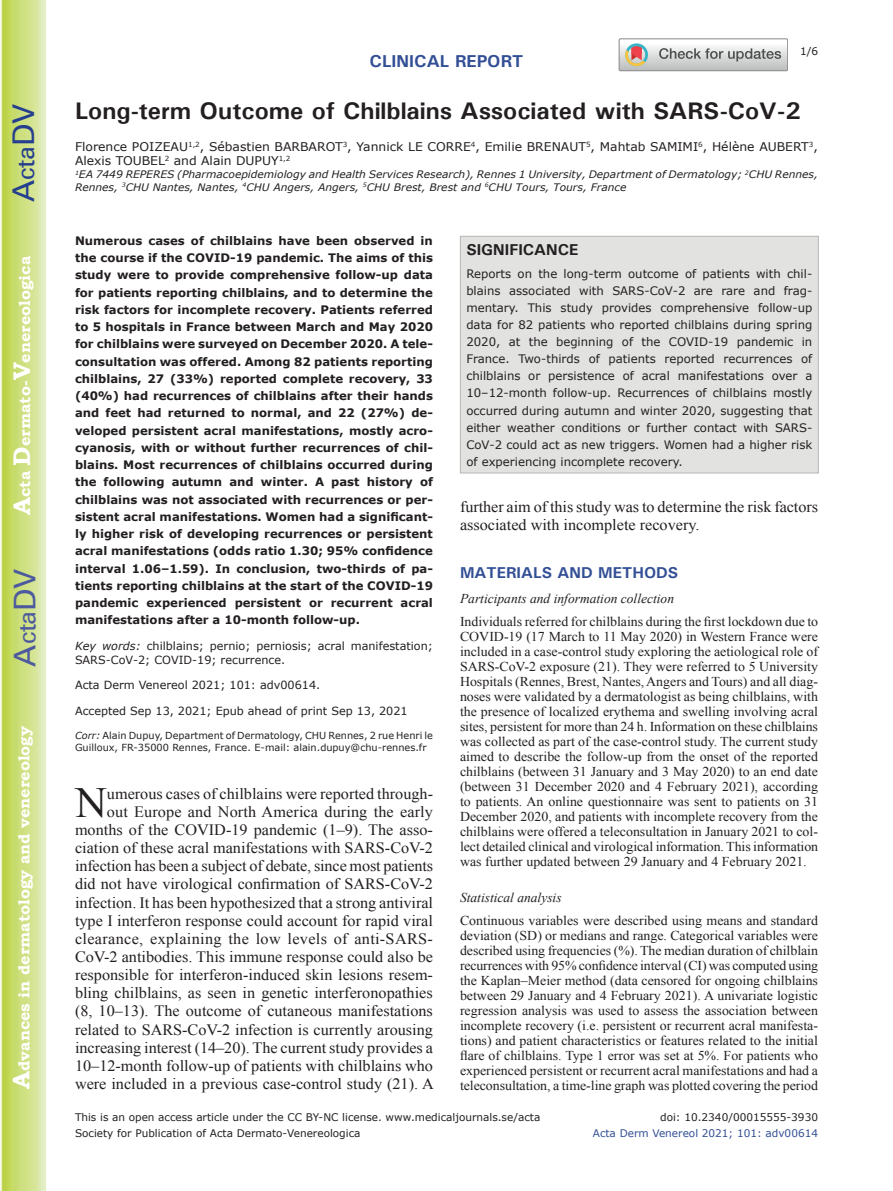
<style>
.page{position:relative;width:893px;height:1191px;background:#fff}
.page>*{position:absolute;margin:0;border:0;box-sizing:border-box;transform-origin:0 0}
.t1{font:42.9px "Times New Roman";color:#231f20}
.t2{font:30px "Univers";color:#4d5a9e}
.t3{font:30px "Univers";color:#253f8e}
.t4{font:700 24px "Univers";color:#231f20}
.t5{font:700 17.25px "Univers";color:#324f95}
.t6{font:15.75px/18.1px "Times New Roman";color:#231f20;text-align:right}
.t7{font:700 15.75px "Bookman Old Style";color:#fff}
.t8{font:700 15.75px "Univers";color:#324f95}
.t9{font:700 15.75px "Univers";color:#231f20}
.t10{font:13.5px/15px "Times New Roman";letter-spacing:-.005em;color:#231f20;text-align:justify}
.t11{font:italic 13.5px "Times New Roman";color:#231f20}
.t12{font:12px/14.4px "Verdana";color:#231f20}
.t13{font:700 11.7px/17.2px "Verdana";color:#231f20;text-align:justify}
.t14{font:11.7px/17.1px "Verdana";color:#231f20;text-align:justify}
.t15{font:11.25px/13.6px "Verdana";color:#231f20}
.t16{font:10.5px "Verdana";color:#231f20}
.t17{font:10.5px "Verdana";color:#324f95}
.t18{font:italic 10.35px/12.8px "Verdana";color:#231f20}
.t19{font:9.75px/11.9px "Verdana";color:#231f20}
.s1{font-size:24px}
.s2{font-style:italic}
</style>
<div class="page">
<svg style="left:1px;top:0;width:45px;height:1191px;background:#cfe084"></svg>
<svg style="left:619px;top:39px;width:169px;height:32px"></svg>
<div style="left:460px;top:236px;width:359px;height:237px;background:#e2e2e1;border:1px solid #bab5b4"></div>
<h2 class="t3" style="left:6px;top:202px;width:100px;rotate:-90deg">A<span class="s1">cta</span>DV</h2>
<p class="t7" style="left:15px;top:515px;width:260px;rotate:-90deg"><span class="s1">A</span>cta <span class="s1">D</span>ermato-<span class="s1">V</span>enereologica</p>
<h2 class="t2" style="left:7px;top:666px;width:100px;rotate:-90deg">A<span class="s1">cta</span>DV</h2>
<p class="t7" style="left:15px;top:1088px;width:364px;rotate:-90deg"><span class="s1">A</span>dvances in dermatology and venereology</p>
<p class="t5" style="left:370px;top:50px;width:155px">CLINICAL REPORT</p>
<p class="t16" style="left:800px;top:44px;width:20px">1/6</p>
<h3 class="t4" style="left:75px;top:95px;width:727px">Long-term Outcome of Chilblains Associated with SARS-CoV-2</h3>
<p class="t12" style="left:75px;top:140px;width:744px">Florence POIZEAU<sup>1,2</sup>, Sébastien BARBAROT<sup>3</sup>, Yannick LE CORRE<sup>4</sup>, Emilie BRENAUT<sup>5</sup>, Mahtab SAMIMI<sup>6</sup>, Hélène AUBERT<sup>3</sup>,<br>Alexis TOUBEL<sup>2</sup> and Alain DUPUY<sup>1,2</sup></p>
<p class="t18" style="left:75px;top:168px;width:744px"><sup>1</sup>EA 7449 REPERES (Pharmacoepidemiology and Health Services Research), Rennes 1 University, Department of Dermatology; <sup>2</sup>CHU Rennes,<br>Rennes, <sup>3</sup>CHU Nantes, Nantes, <sup>4</sup>CHU Angers, Angers, <sup>5</sup>CHU Brest, Brest and <sup>6</sup>CHU Tours, Tours, France</p>
<p class="t13" style="left:75px;top:232px;width:360px">Numerous cases of chilblains have been observed in the course if the COVID-19 pandemic. The aims of this study were to provide comprehensive follow-up data for patients reporting chilblains, and to determine the risk factors for incomplete recovery. Patients referred to 5 hospitals in France between March and May 2020 for chilblains were surveyed on December 2020. A tele&shy;consultation was offered. Among 82 patients reporting chilblains, 27 (33%) reported complete recovery, 33 (40%) had recurrences of chilblains after their hands and feet had returned to normal, and 22 (27%) de&shy;veloped persistent acral manifestations, mostly acro&shy;cyanosis, with or without further recurrences of chil&shy;blains. Most recurrences of chilblains occurred during the following autumn and winter. A past history of chilblains was not associated with recurrences or per&shy;sistent acral manifestations. Women had a significant&shy;ly higher risk of developing recurrences or persistent acral manifestations (odds ratio 1.30; 95% confidence interval 1.06–1.59). In conclusion, two-thirds of pa&shy;tients reporting chilblains at the start of the COVID-19 pandemic experienced persistent or recurrent acral manifestations after a 10-month follow-up.</p>
<p class="t15" style="left:75px;top:639px;width:359px"><span class="s2">Key words:</span> chilblains; pernio; perniosis; acral manifestation;<br>SARS-CoV-2; COVID-19; recurrence.</p>
<p class="t15" style="left:75px;top:678px;width:247px">Acta Derm Venereol 2021; 101: adv00614.</p>
<p class="t15" style="left:75px;top:704px;width:334px">Accepted Sep 13, 2021; Epub ahead of print Sep 13, 2021</p>
<p class="t19" style="left:75px;top:729px;width:359px"><span class="s2">Corr:</span> Alain Dupuy, Department of Dermatology, CHU Rennes, 2 rue Henri le<br>Guilloux, FR-35000 Rennes, France. E-mail: alain.dupuy@chu-rennes.fr</p>
<h1 class="t1" style="left:75px;top:773px;width:33px">N</h1>
<p class="t6" style="left:75px;top:784px;width:360px">umerous cases of chilblains were reported through-<br>out Europe and North America during the early months of the COVID-19 pandemic (1–9). The asso&shy;ciation of these acral manifestations with SARS-CoV-2 infection has been a subject of debate, since most patients did not have virological confirmation of SARS-CoV-2 infection. It has been hypothesized that a strong antiviral type I interferon response could account for rapid viral clearance, explaining the low levels of anti-SARS-CoV-2 antibodies. This immune response could also be responsible for interferon-induced skin lesions resem&shy;bling chilblains, as seen in genetic interferonopathies (8, 10–13). The outcome of cutaneous manifestations related to SARS-CoV-2 infection is currently arousing increasing interest (14–20). The current study provides a 10–12-month follow-up of patients with chilblains who were included in a previous case-control study (21). A</p>
<p class="t9" style="left:466px;top:239px;width:114px">SIGNIFICANCE</p>
<p class="t14" style="left:466px;top:265px;width:348px">Reports on the long-term outcome of patients with chil&shy;blains associated with SARS-CoV-2 are rare and frag&shy;mentary. This study provides comprehensive follow-up data for 82 patients who reported chilblains during spring 2020, at the beginning of the COVID-19 pandemic in France. Two-thirds of patients reported recurrences of chilblains or persistence of acral manifestations over a 10–12-month follow-up. Recurrences of chilblains mostly occurred during autumn and winter 2020, suggesting that either weather conditions or further contact with SARS-CoV-2 could act as new triggers. Women had a higher risk of experiencing incomplete recovery.</p>
<p class="t6" style="left:460px;top:498px;width:360px;text-align:left">further aim of this study was to determine the risk factors associated with incomplete recovery.</p>
<p class="t8" style="left:460px;top:562px;width:220px">MATERIALS AND METHODS</p>
<p class="t11" style="left:460px;top:589px;width:216px">Participants and information collection</p>
<p class="t10" style="left:460px;top:613px;width:360px">Individuals referred for chilblains during the first lockdown due to COVID-19 (17 March to 11 May 2020) in Western France were included in a case-control study exploring the aetiological role of SARS-CoV-2 exposure (21). They were referred to 5 University Hospitals (Rennes, Brest, Nantes, Angers and Tours) and all diag&shy;noses were validated by a dermatologist as being chilblains, with the presence of localized erythema and swelling involving acral sites, persistent for more than 24 h. Information on these chilblains was collected as part of the case-control study. The current study aimed to describe the follow-up from the onset of the reported chilblains (between 31 January and 3 May 2020) to an end date (between 31 December 2020 and 4 February 2021), according to patients. An online questionnaire was sent to patients on 31<br>December 2020, and patients with incomplete recovery from the chilblains were offered a teleconsultation in January 2021 to col&shy;lect detailed clinical and virological information. This information was further updated between 29 January and 4 February 2021.</p>
<p class="t11" style="left:460px;top:888px;width:103px">Statistical analysis</p>
<p class="t10" style="left:460px;top:912px;width:360px">Continuous variables were described using means and standard deviation (SD) or medians and range. Categorical variables were described using frequencies (%). The median duration of chilblain recurrences with 95% confidence interval (CI) was computed using the Kaplan–Meier method (data censored for ongoing chilblains between 29 January and 4 February 2021). A univariate logistic regression analysis was used to assess the association between incomplete recovery (i.e. persistent or recurrent acral manifesta&shy;tions) and patient characteristics or features related to the initial flare of chilblains. Type 1 error was set at 5%. For patients who experienced persistent or recurrent acral manifestations and had a teleconsultation, a time-line graph was plotted covering the period</p>
<p class="t16" style="left:75px;top:1110px;width:467px">This is an open access article under the CC BY-NC license. www.medicaljournals.se/acta</p>
<p class="t16" style="left:660px;top:1110px;width:159px">doi: 10.2340/00015555-3930</p>
<p class="t16" style="left:75px;top:1126px;width:287px">Society for Publication of Acta Dermato-Venereologica</p>
<p class="t17" style="left:593px;top:1126px;width:227px">Acta Derm Venereol 2021; 101: adv00614</p>
</div>
